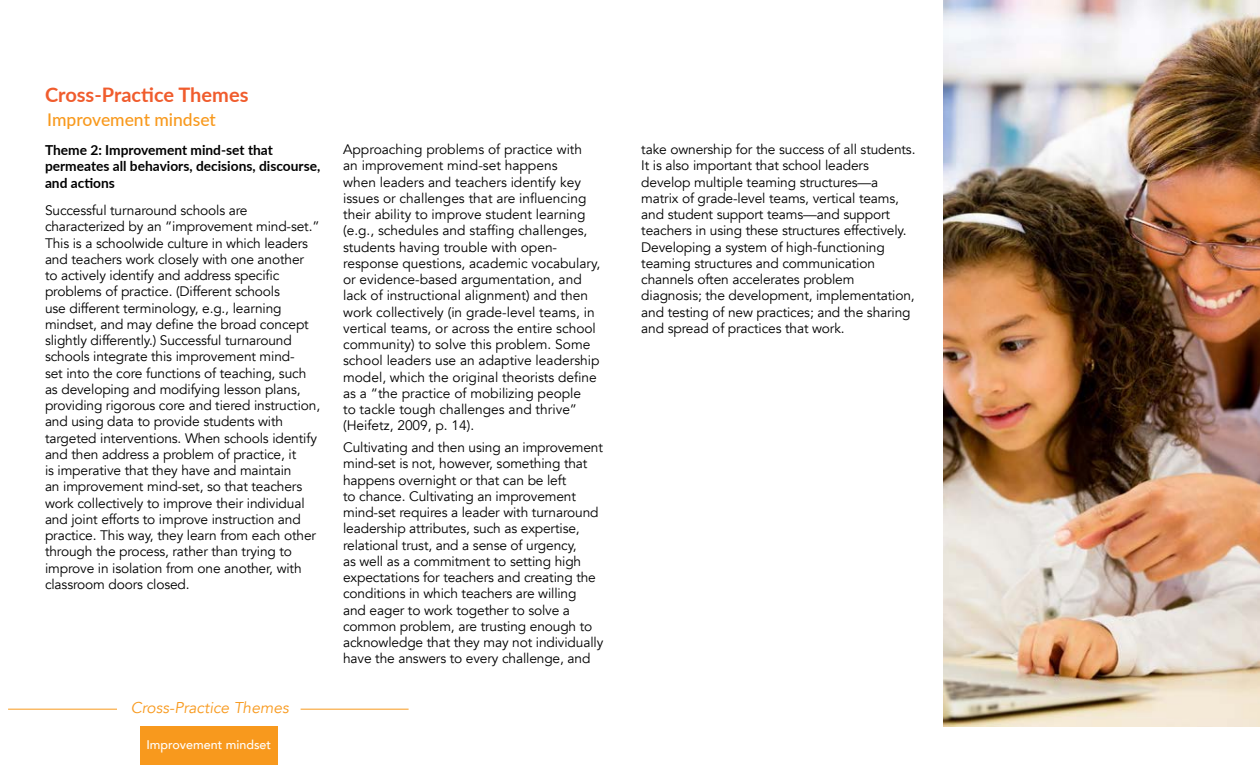
<style>
.page{position:relative;width:1260px;height:765px;background:#fff}
.page>*{position:absolute;margin:0;border:0;box-sizing:border-box;transform-origin:0 0}
.t1{font:700 20px "Lato";color:#f05c2d}
.t2{font:500 17.5px "Lato";color:#f8991d}
.t3{font:italic 15.62px "Avenir";color:#f8991d}
.t4{font:13.75px/16.2px "Avenir";letter-spacing:-.01em;color:#000}
.t5{font:700 13.75px/16.2px "Lato";color:#000}
.t6{font:500 12.5px "Avenir";color:#fff}
</style>
<div class="page">
<img style="left:943px;top:0;width:317px;height:726px">
<div style="left:140px;top:726px;width:137px;height:39px;background:#f8991d"></div>
<hr style="left:8px;top:709px;width:109px;height:1px;background:#f8991d">
<hr style="left:301px;top:709px;width:108px;height:1px;background:#f8991d">
<h1 class="t1" style="left:45px;top:80px;width:205px">Cross-Practice Themes</h1>
<p class="t2" style="left:47px;top:107px;width:170px">Improvement mindset</p>
<p class="t5" style="left:45px;top:141px;width:277px">Theme 2: Improvement mind-set that permeates all behaviors, decisions, discourse, and actions</p>
<p class="t4" style="left:45px;top:202px;width:277px">Successful turnaround schools are characterized by an “improvement mind-set.” This is a schoolwide culture in which leaders and teachers work closely with one another<br>to actively identify and address specific problems of practice. (Different schools<br>use different terminology, e.g., learning mindset, and may define the broad concept slightly differently.) Successful turnaround schools integrate this improvement mind-<br>set into the core functions of teaching, such as developing and modifying lesson plans, providing rigorous core and tiered instruction, and using data to provide students with targeted interventions. When schools identify and then address a problem of practice, it<br>is imperative that they have and maintain<br>an improvement mind-set, so that teachers work collectively to improve their individual and joint efforts to improve instruction and practice. This way, they learn from each other through the process, rather than trying to improve in isolation from one another, with classroom doors closed.</p>
<p class="t3" style="left:131px;top:698px;width:159px">Cross-Practice Themes</p>
<p class="t6" style="left:146px;top:734px;width:126px">Improvement mindset</p>
<p class="t4" style="left:343px;top:141px;width:259px">Approaching problems of practice with an improvement mind-set happens<br>when leaders and teachers identify key issues or challenges that are influencing their ability to improve student learning (e.g., schedules and staffing challenges, students having trouble with open&shy;response questions, academic vocabulary, or evidence-based argumentation, and lack of instructional alignment) and then work collectively (in grade-level teams, in vertical teams, or across the entire school community) to solve this problem. Some school leaders use an adaptive leadership model, which the original theorists define as a “the practice of mobilizing people<br>to tackle tough challenges and thrive” (Heifetz, 2009, p. 14).</p>
<p class="t4" style="left:343px;top:440px;width:262px">Cultivating and then using an improvement mind-set is not, however, something that happens overnight or that can be left<br>to chance. Cultivating an improvement mind-set requires a leader with turnaround leadership attributes, such as expertise, relational trust, and a sense of urgency,<br>as well as a commitment to setting high expectations for teachers and creating the conditions in which teachers are willing<br>and eager to work together to solve a common problem, are trusting enough to acknowledge that they may not individually have the answers to every challenge, and</p>
<p class="t4" style="left:641px;top:141px;width:276px">take ownership for the success of all students.<br>It is also important that school leaders develop multiple teaming structures—a matrix of grade-level teams, vertical teams, and student support teams—and support teachers in using these structures effectively.<br>Developing a system of high-functioning teaming structures and communication channels often accelerates problem diagnosis; the development, implementation, and testing of new practices; and the sharing and spread of practices that work.</p>
</div>
